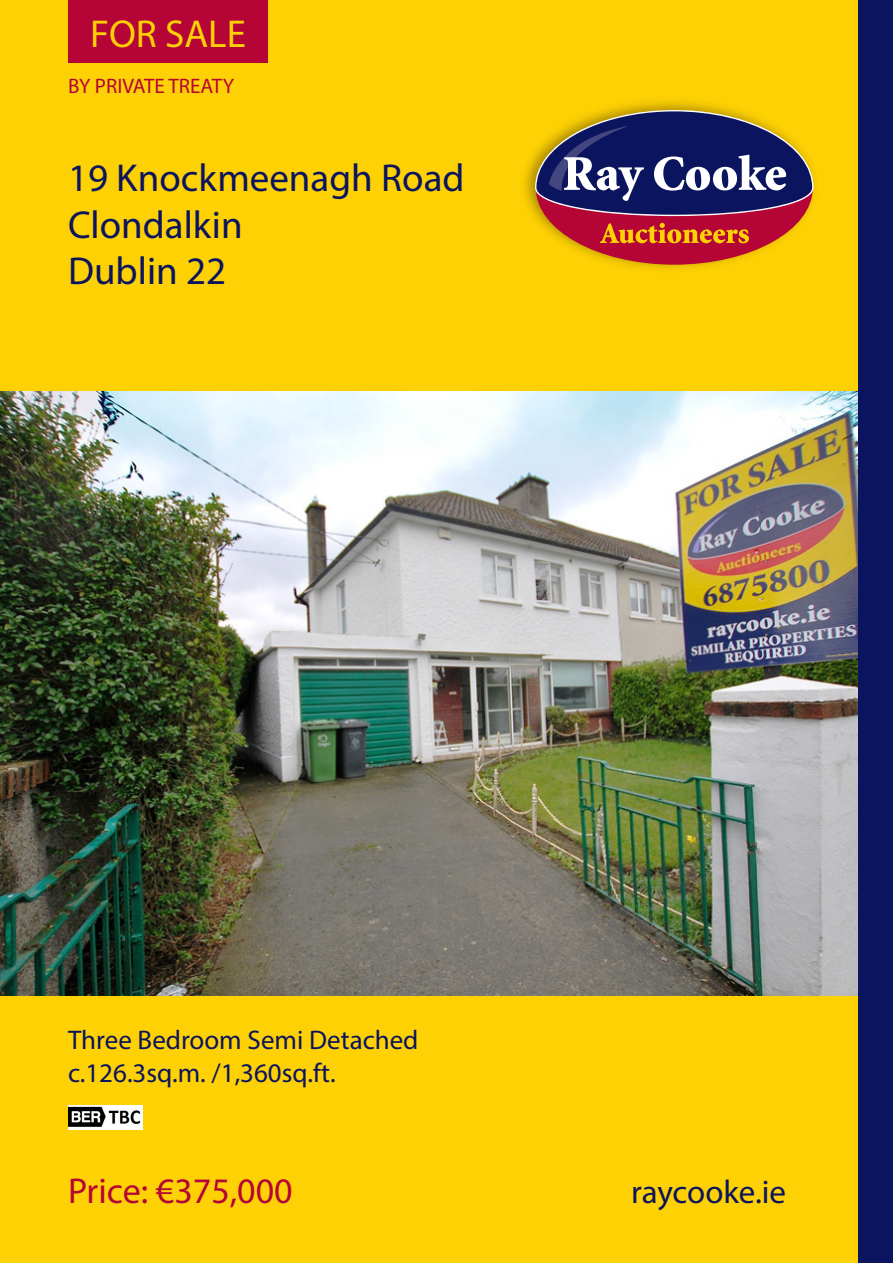
<style>
.page{position:relative;width:893px;height:1263px;background:#fed105}
.page>*{position:absolute;margin:0;border:0;box-sizing:border-box;transform-origin:0 0}
.RC_Cover_Address{font:39px "Myriad Pro";color:#0b145e}
.t1{font:39px "Myriad Pro";color:#fed105}
.RC_Cover_Price{font:36px "Myriad Pro";color:#b50536}
.t2{font:33px "Myriad Pro";letter-spacing:-.005em;color:#0b145e}
.RC_Cover_Description{font:27px "Myriad Pro";color:#0b145e}
.t3{font:21px "Myriad Pro";color:#b50536}
</style>
<div class="page">
<img style="left:0;top:391px;width:859px;height:604px">
<img style="left:68px;top:1106px;width:75px;height:24px">
<div style="left:68px;top:0;width:200px;height:62px;background:#b50536"></div>
<div style="left:859px;top:0;width:34px;height:1263px;background:#0b145e"></div>
<img style="left:524px;top:101px;width:290px;height:168px">
<div style="left:536px;top:111px;width:277px;height:154px;background:#b50536;border-radius:50%"></div>
<svg style="left:535px;top:110px;width:278px;height:106px;background:#595063"></svg>
<svg style="left:600px;top:223px;width:149px;height:20px"></svg>
<h1 class="t1" style="left:90px;top:10px;width:157px">FOR SALE</h1>
<p class="t3" style="left:68px;top:73px;width:168px">BY PRIVATE TREATY</p>
<p class="RC_Cover_Address" style="left:68px;top:154px;width:398px">19 Knockmeenagh Road</p>
<p class="RC_Cover_Address" style="left:68px;top:200px;width:176px">Clondalkin</p>
<p class="RC_Cover_Address" style="left:68px;top:247px;width:160px">Dublin 22</p>
<p class="RC_Cover_Description" style="left:68px;top:1024px;width:352px">Three Bedroom Semi Detached</p>
<p class="RC_Cover_Description" style="left:68px;top:1056px;width:269px">c.126.3sq.m. /1,360sq.ft.</p>
<p class="RC_Cover_Price" style="left:68px;top:1169px;width:226px">Price: €375,000</p>
<p class="t2" style="left:631px;top:1172px;width:157px">raycooke.ie</p>
</div>
